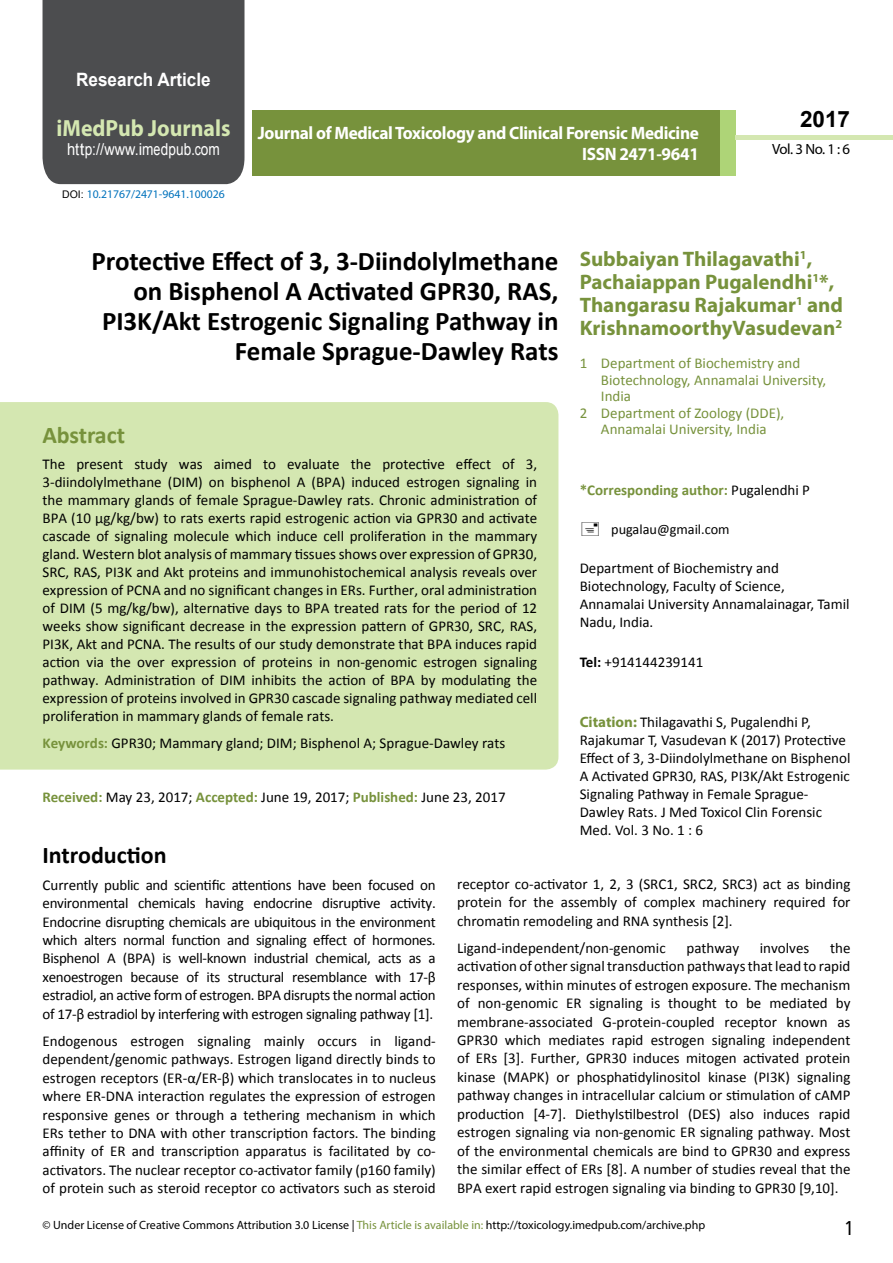
<style>
.page{position:relative;width:893px;height:1263px;background:#fff}
.page>*{position:absolute;margin:0;border:0;box-sizing:border-box;transform-origin:0 0}
.t1{font:700 27px/29.7px "Calibri";color:#000;text-align:right}
.t2{font:25.5px "Tunga";color:#000}
.t3{font:700 24px "Calibri";color:#000}
.t4{font:700 24px "Calibri";letter-spacing:-.005em;color:#77923c}
.t5{font:700 23.4px "Myriad Pro";color:#d4e7b1;scale:.93 1}
.t6{font:700 22.5px "Arial";color:#000}
.t7{font:700 21px/23.1px "Myriad Pro";color:#77923c}
.t8{font:700 18.45px "Arial";color:#fff;scale:.93 1}
.t9{font:700 18px/21.6px "Myriad Pro";letter-spacing:-.02em;color:#fff;text-align:right;scale:.96 1}
.t10{font:16.5px "Arial";letter-spacing:.005em;color:#fff;scale:.89 1}
.t11{font:15px/18.5px "Calibri";color:#000;text-align:justify}
.t12{font:15px "Calibri";color:#77923c}
.t13{font:700 15px "Calibri";color:#77923c}
.t14{font:14.85px "Myriad Pro";color:#000}
.t15{font:14.25px "Calibri";color:#000}
.t16{font:12px "Myriad Pro";color:#000}
.t17{font:11.7px "Myriad Pro";color:#0072bc}
.s1{font-family:"Calibri"}
.s2{font-family:"Arial";font-size:10.5px;color:#000}
.s3{font-weight:700;color:#77923c}
.s4{font-weight:400;color:#000}
.s5{font-weight:700}
.s6{font-family:"Myriad Pro";font-weight:700;color:#77923c}
.s7{color:#77923c}
</style>
<div class="page">
<div style="left:252px;top:110px;width:469px;height:66px;background:#77923c"></div>
<div style="left:720px;top:110px;width:16px;height:66px;background:#aed477"></div>
<div style="left:43px;top:0;width:201px;height:184px;background:#4c4d4f"></div>
<div style="left:736px;top:135px;width:157px;height:5px;background:#d4e7b1"></div>
<div style="left:0;top:402px;width:558px;height:368px;background:#d4e7b1"></div>
<p class="t8" style="left:76px;top:67px;width:146px">Research Article</p>
<h3 class="t5" style="left:57px;top:113px;width:188px">iMedPub Journals</h3>
<p class="t10" style="left:67px;top:139px;width:173px">http://www.imedpub<span class="s1">.</span>com</p>
<p class="t17" style="left:62px;top:187px;width:164px"><span class="s2">DOI:</span> 10.21767/2471-9641.100026</p>
<p class="t9" style="left:258px;top:121px;width:461px">Journal of Medical Toxicology and Clinical Forensic Medicine<br>ISSN 2471-9641</p>
<h3 class="t6" style="left:800px;top:104px;width:52px">2017</h3>
<p class="t14" style="left:772px;top:140px;width:80px">Vol. 3 No. 1 : 6</p>
<h1 class="t1" style="left:91px;top:247px;width:468px">Protective Effect of 3, 3-Diindolylmethane on Bisphenol A Activated GPR30, RAS, PI3K/Akt Estrogenic Signaling Pathway in Female Sprague-Dawley Rats</h1>
<h3 class="t4" style="left:43px;top:419px;width:84px">Abstract</h3>
<p class="t11" style="left:43px;top:455px;width:496px;line-height:18px">The present study was aimed to evaluate the protective effect of 3, 3-diindolylmethane (DIM) on bisphenol A (BPA) induced estrogen signaling in the mammary glands of female Sprague-Dawley rats. Chronic administration of BPA (10 μg/kg/bw) to rats exerts rapid estrogenic action via GPR30 and activate cascade of signaling molecule which induce cell proliferation in the mammary gland. Western blot analysis of mammary tissues shows over expression of GPR30, SRC, RAS, PI3K and Akt proteins and immunohistochemical analysis reveals over expression of PCNA and no significant changes in ERs. Further, oral administration of DIM (5 mg/kg/bw), alternative days to BPA treated rats for the period of 12 weeks show significant decrease in the expression pattern of GPR30, SRC, RAS, PI3K, Akt and PCNA. The results of our study demonstrate that BPA induces rapid action via the over expression of proteins in non-genomic estrogen signaling pathway. Administration of DIM inhibits the action of BPA by modulating the expression of proteins involved in GPR30 cascade signaling pathway mediated cell proliferation in mammary glands of female rats.</p>
<p class="t11" style="left:43px;top:734px;width:464px"><span class="s3">Keywords:</span> GPR30; Mammary gland; DIM; Bisphenol A; Sprague-Dawley rats</p>
<p class="t11" style="left:43px;top:788px;width:465px"><span class="s3">Received:</span> May 23, 2017; <span class="s3">Accepted:</span> June 19, 2017; <span class="s3">Published:</span> June 23, 2017</p>
<h3 class="t7" style="left:580px;top:247px;width:265px">Subbaiyan Thilagavathi<sup>1</sup>,<br>Pachaiappan Pugalendhi<sup>1</sup>*,<br>Thangarasu Rajakumar<sup>1</sup> and<br>KrishnamoorthyVasudevan<sup>2</sup></h3>
<p class="t12" style="left:580px;top:354px;width:222px">1 Department of Biochemistry and</p>
<p class="t12" style="left:601px;top:370px;width:227px">Biotechnology, Annamalai University,</p>
<p class="t12" style="left:601px;top:387px;width:32px">India</p>
<p class="t12" style="left:580px;top:403px;width:206px">2 Department of Zoology (DDE),</p>
<p class="t12" style="left:601px;top:420px;width:167px">Annamalai University, India</p>
<p class="t13" style="left:580px;top:480px;width:232px">*Corresponding author: <span class="s4">Pugalendhi P</span></p>
<p class="t15" style="left:611px;top:520px;width:120px">pugalau@gmail.com</p>
<p class="t11" style="left:580px;top:559px;width:271px;line-height:18px;text-align:left">Department of Biochemistry and<br>Biotechnology, Faculty of Science,<br>Annamalai University Annamalainagar, Tamil<br>Nadu, India.</p>
<p class="t11" style="left:580px;top:652px;width:125px"><span class="s5">Tel:</span> +914144239141</p>
<p class="t11" style="left:580px;top:713px;width:272px;line-height:18px;text-align:left"><span class="s6">Citation:</span> Thilagavathi S, Pugalendhi P, Rajakumar T, Vasudevan K (2017) Protective Effect of 3, 3-Diindolylmethane on Bisphenol A Activated GPR30, RAS, PI3K/Akt Estrogenic Signaling Pathway in Female Sprague-Dawley Rats. J Med Toxicol Clin Forensic Med. Vol. 3 No. 1 : 6</p>
<h3 class="t3" style="left:43px;top:839px;width:126px">Introduction</h3>
<p class="t11" style="left:43px;top:875px;width:395px">Currently public and scientific attentions have been focused on environmental chemicals having endocrine disruptive activity.<br>Endocrine disrupting chemicals are ubiquitous in the environment which alters normal function and signaling effect of hormones.<br>Bisphenol A (BPA) is well-known industrial chemical, acts as a xenoestrogen because of its structural resemblance with 17-β estradiol, an active form of estrogen. BPA disrupts the normal action of 17-β estradiol by interfering with estrogen signaling pathway [1].</p>
<p class="t11" style="left:43px;top:1031px;width:395px">Endogenous estrogen signaling mainly occurs in ligand&shy;dependent/genomic pathways. Estrogen ligand directly binds to estrogen receptors (ER-α/ER-β) which translocates in to nucleus where ER-DNA interaction regulates the expression of estrogen responsive genes or through a tethering mechanism in which ERs tether to DNA with other transcription factors. The binding affinity of ER and transcription apparatus is facilitated by co&shy;activators. The nuclear receptor co-activator family (p160 family) of protein such as steroid receptor co activators such as steroid</p>
<p class="t11" style="left:457px;top:875px;width:395px">receptor co-activator 1, 2, 3 (SRC1, SRC2, SRC3) act as binding protein for the assembly of complex machinery required for chromatin remodeling and RNA synthesis [2].</p>
<p class="t11" style="left:457px;top:938px;width:210px">Ligand-independent/non-genomic</p>
<p class="t11" style="left:686px;top:938px;width:54px">pathway</p>
<p class="t11" style="left:760px;top:938px;width:51px">involves</p>
<p class="t11" style="left:457px;top:938px;width:395px;text-indent:373px">the activation of other signal transduction pathways that lead to rapid responses, within minutes of estrogen exposure. The mechanism of non-genomic ER signaling is thought to be mediated by membrane-associated G-protein-coupled receptor known as GPR30 which mediates rapid estrogen signaling independent of ERs [3]. Further, GPR30 induces mitogen activated protein kinase (MAPK) or phosphatidylinositol kinase (PI3K) signaling pathway changes in intracellular calcium or stimulation of cAMP production [4-7]. Diethylstilbestrol (DES) also induces rapid estrogen signaling via non-genomic ER signaling pathway. Most of the environmental chemicals are bind to GPR30 and express the similar effect of ERs [8]. A number of studies reveal that the BPA exert rapid estrogen signaling via binding to GPR30 [9,10].</p>
<p class="t16" style="left:43px;top:1218px;width:664px">© Under License of Creative Commons Attribution 3.0 License | <span class="s7">This Article is available in:</span> http://toxicology.imedpub.com/archive.php</p>
<h2 class="t2" style="left:845px;top:1211px;width:9px">1</h2>
</div>
